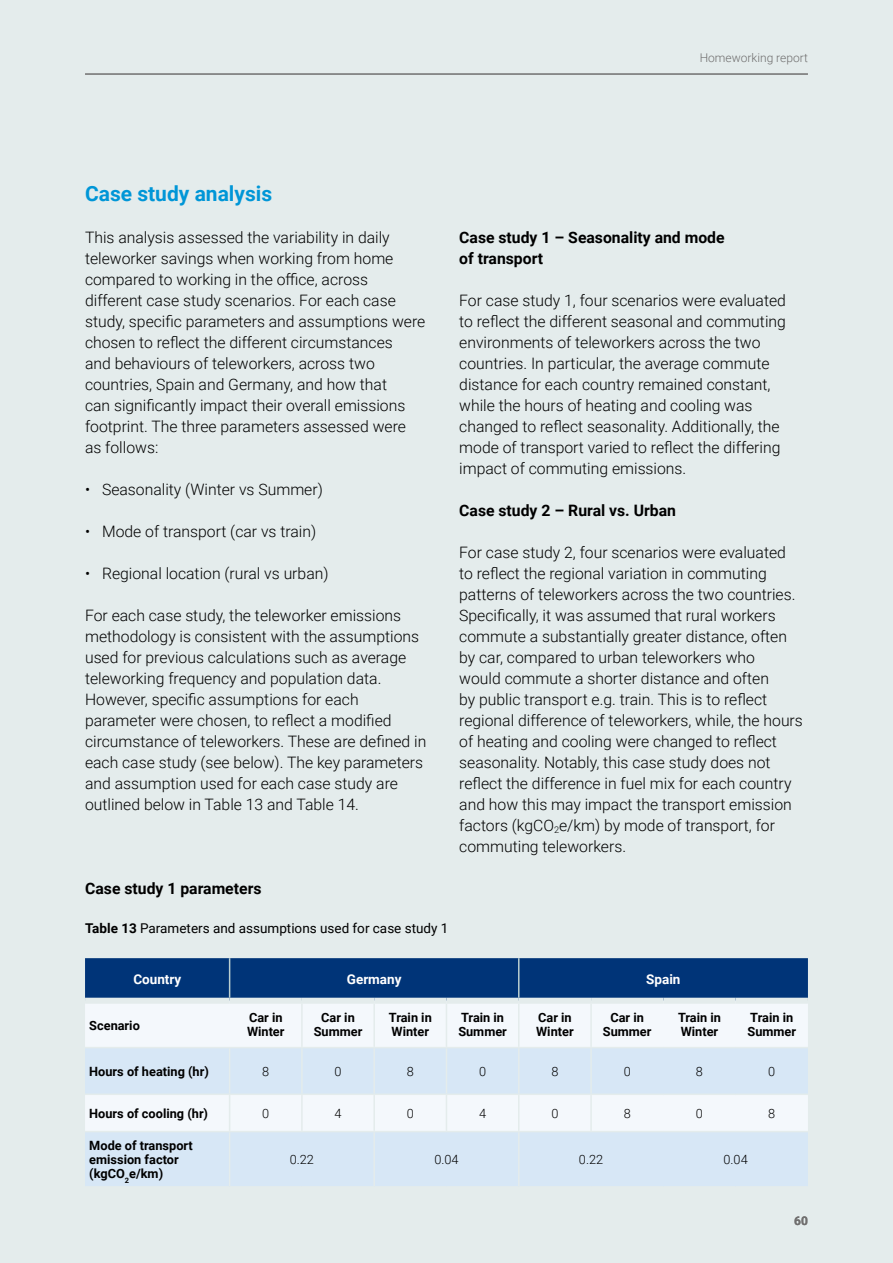
<style>
.page{position:relative;width:893px;height:1263px;background:#e4ecec}
.page>*{position:absolute;margin:0;border:0;box-sizing:border-box;transform-origin:0 0}
.Body_copy{font:700 21px "Roboto";color:#0096d7}
.Body_copy-2{font:300 15.75px/21px "Roboto";color:#000}
.Bullet_list{font:300 15.75px "Roboto";color:#000}
.Body_copy-3{font:700 15.75px/21px "Roboto";color:#000}
.Figure_header{font:13.5px "Roboto";color:#000}
.Table_copy_bold{font:700 13.5px "Roboto";color:#fff}
.Table_copy{font:700 12.75px/14.2px "Roboto";color:#000}
.Table_copy-2{font:300 12.75px "Roboto";color:#000}
.t1{font:300 12px "Roboto";color:#706f6f}
.t2{font:700 12px "Roboto";color:#706f6f}
.s1{font-weight:700}
</style>
<div class="page">
<hr style="left:85px;top:74px;width:723px;height:1px;background:#706f6f">
<div style="left:85px;top:958px;width:723px;height:40px;background:#003478"></div>
<div style="left:85px;top:1004px;width:723px;height:43px;background:#f4f8fc"></div>
<svg style="left:85px;top:1049px;width:723px;height:137px;fill:#d7e7f6"></svg>
<hr style="left:85px;top:1093px;width:145px;height:2px;background:#e4ecec">
<hr style="left:230px;top:1093px;width:72px;height:2px;background:#e4ecec">
<hr style="left:302px;top:1093px;width:72px;height:2px;background:#e4ecec">
<hr style="left:374px;top:1093px;width:72px;height:2px;background:#e4ecec">
<hr style="left:446px;top:1093px;width:73px;height:2px;background:#e4ecec">
<hr style="left:519px;top:1093px;width:72px;height:2px;background:#e4ecec">
<hr style="left:591px;top:1093px;width:72px;height:2px;background:#e4ecec">
<hr style="left:663px;top:1093px;width:73px;height:2px;background:#e4ecec">
<hr style="left:736px;top:1093px;width:72px;height:2px;background:#e4ecec">
<hr style="left:85px;top:1131px;width:145px;height:1px;background:#e4ecec">
<hr style="left:230px;top:1131px;width:72px;height:1px;background:#e4ecec">
<hr style="left:302px;top:1131px;width:72px;height:1px;background:#e4ecec">
<hr style="left:374px;top:1131px;width:72px;height:1px;background:#e4ecec">
<hr style="left:446px;top:1131px;width:73px;height:1px;background:#e4ecec">
<hr style="left:519px;top:1131px;width:72px;height:1px;background:#e4ecec">
<hr style="left:591px;top:1131px;width:72px;height:1px;background:#e4ecec">
<hr style="left:663px;top:1131px;width:73px;height:1px;background:#e4ecec">
<hr style="left:736px;top:1131px;width:72px;height:1px;background:#e4ecec">
<hr style="left:301px;top:1004px;width:2px;height:43px;background:#e4ecec">
<hr style="left:373px;top:1004px;width:2px;height:43px;background:#e4ecec">
<hr style="left:446px;top:1004px;width:1px;height:43px;background:#e4ecec">
<hr style="left:229px;top:1048px;width:1px;height:45px;background:#e4ecec">
<hr style="left:301px;top:1048px;width:2px;height:45px;background:#e4ecec">
<hr style="left:373px;top:1048px;width:2px;height:45px;background:#e4ecec">
<hr style="left:446px;top:1048px;width:1px;height:45px;background:#e4ecec">
<hr style="left:229px;top:1095px;width:1px;height:36px;background:#e4ecec">
<hr style="left:301px;top:1095px;width:2px;height:36px;background:#e4ecec">
<hr style="left:373px;top:1095px;width:2px;height:36px;background:#e4ecec">
<hr style="left:446px;top:1095px;width:1px;height:36px;background:#e4ecec">
<hr style="left:229px;top:1132px;width:1px;height:54px;background:#e4ecec">
<hr style="left:373px;top:1132px;width:2px;height:54px;background:#e4ecec">
<hr style="left:229px;top:958px;width:1px;height:40px;background:#bbcfd0">
<hr style="left:518px;top:1004px;width:1px;height:43px;background:#e4ecec">
<hr style="left:590px;top:1004px;width:2px;height:43px;background:#e4ecec">
<hr style="left:518px;top:1048px;width:1px;height:45px;background:#e4ecec">
<hr style="left:590px;top:1048px;width:2px;height:45px;background:#e4ecec">
<hr style="left:518px;top:1095px;width:1px;height:36px;background:#e4ecec">
<hr style="left:590px;top:1095px;width:2px;height:36px;background:#e4ecec">
<hr style="left:518px;top:1132px;width:1px;height:54px;background:#e4ecec">
<hr style="left:518px;top:958px;width:1px;height:40px;background:#bbcfd0">
<p class="t1" style="left:700px;top:49px;width:110px">Homeworking report</p>
<p class="Body_copy" style="left:85px;top:179px;width:189px">Case study analysis</p>
<p class="Body_copy-2" style="left:85px;top:226px;width:342px">This analysis assessed the variability in daily teleworker savings when working from home compared to working in the office, across different case study scenarios. For each case study, specific parameters and assumptions were chosen to reflect the different circumstances<br>and behaviours of teleworkers, across two countries, Spain and Germany, and how that<br>can significantly impact their overall emissions footprint. The three parameters assessed were as follows:</p>
<p class="Bullet_list" style="left:85px;top:478px;width:239px">• Seasonality (Winter vs Summer)</p>
<p class="Bullet_list" style="left:85px;top:520px;width:233px">• Mode of transport (car vs train)</p>
<p class="Bullet_list" style="left:85px;top:562px;width:245px">• Regional location (rural vs urban)</p>
<p class="Body_copy-2" style="left:85px;top:604px;width:343px">For each case study, the teleworker emissions methodology is consistent with the assumptions used for previous calculations such as average teleworking frequency and population data.<br>However, specific assumptions for each parameter were chosen, to reflect a modified circumstance of teleworkers. These are defined in each case study (see below). The key parameters and assumption used for each case study are outlined below in Table 13 and Table 14.</p>
<p class="Body_copy-3" style="left:459px;top:226px;width:267px">Case study 1 – Seasonality and mode of transport</p>
<p class="Body_copy-2" style="left:459px;top:289px;width:328px">For case study 1, four scenarios were evaluated to reflect the different seasonal and commuting environments of teleworkers across the two countries. In particular, the average commute distance for each country remained constant, while the hours of heating and cooling was changed to reflect seasonality. Additionally, the mode of transport varied to reflect the differing impact of commuting emissions.</p>
<p class="Body_copy-3" style="left:459px;top:499px;width:218px">Case study 2 – Rural vs. Urban</p>
<p class="Body_copy-2" style="left:459px;top:541px;width:345px">For case study 2, four scenarios were evaluated to reflect the regional variation in commuting patterns of teleworkers across the two countries.<br>Specifically, it was assumed that rural workers commute a substantially greater distance, often by car, compared to urban teleworkers who<br>would commute a shorter distance and often<br>by public transport e.g. train. This is to reflect regional difference of teleworkers, while, the hours of heating and cooling were changed to reflect seasonality. Notably, this case study does not reflect the difference in fuel mix for each country and how this may impact the transport emission factors (kgCO<sub>2</sub>e/km) by mode of transport, for commuting teleworkers.</p>
<p class="Body_copy-3" style="left:85px;top:877px;width:178px">Case study 1 parameters</p>
<p class="Figure_header" style="left:85px;top:918px;width:365px"><span class="s1">Table 13</span> Parameters and assumptions used for case study 1</p>
<p class="Table_copy_bold" style="left:133px;top:969px;width:49px">Country</p>
<p class="Table_copy_bold" style="left:347px;top:969px;width:56px">Germany</p>
<p class="Table_copy_bold" style="left:646px;top:969px;width:36px">Spain</p>
<p class="Table_copy" style="left:89px;top:1018px;width:52px">Scenario</p>
<p class="Table_copy" style="left:247px;top:1010px;width:39px">Car in<br>Winter</p>
<p class="Table_copy" style="left:314px;top:1010px;width:50px;text-align:center">Car in<br>Summer</p>
<p class="Table_copy" style="left:389px;top:1010px;width:44px">Train in<br>Winter</p>
<p class="Table_copy" style="left:458px;top:1010px;width:50px">Train in<br>Summer</p>
<p class="Table_copy" style="left:536px;top:1010px;width:39px">Car in<br>Winter</p>
<p class="Table_copy" style="left:603px;top:1010px;width:50px;text-align:center">Car in<br>Summer</p>
<p class="Table_copy" style="left:678px;top:1010px;width:44px">Train in<br>Winter</p>
<p class="Table_copy" style="left:747px;top:1010px;width:50px">Train in<br>Summer</p>
<p class="Table_copy" style="left:89px;top:1063px;width:121px">Hours of heating (hr)</p>
<p class="Table_copy-2" style="left:262px;top:1062px;width:9px">8</p>
<p class="Table_copy-2" style="left:334px;top:1062px;width:9px">0</p>
<p class="Table_copy-2" style="left:407px;top:1062px;width:9px">8</p>
<p class="Table_copy-2" style="left:479px;top:1062px;width:9px">0</p>
<p class="Table_copy-2" style="left:551px;top:1062px;width:9px">8</p>
<p class="Table_copy-2" style="left:624px;top:1062px;width:9px">0</p>
<p class="Table_copy-2" style="left:696px;top:1062px;width:9px">8</p>
<p class="Table_copy-2" style="left:768px;top:1062px;width:9px">0</p>
<p class="Table_copy" style="left:89px;top:1105px;width:120px">Hours of cooling (hr)</p>
<p class="Table_copy-2" style="left:262px;top:1104px;width:9px">0</p>
<p class="Table_copy-2" style="left:334px;top:1104px;width:9px">4</p>
<p class="Table_copy-2" style="left:407px;top:1104px;width:9px">0</p>
<p class="Table_copy-2" style="left:479px;top:1104px;width:9px">4</p>
<p class="Table_copy-2" style="left:551px;top:1104px;width:9px">0</p>
<p class="Table_copy-2" style="left:624px;top:1104px;width:9px">8</p>
<p class="Table_copy-2" style="left:696px;top:1104px;width:9px">0</p>
<p class="Table_copy-2" style="left:768px;top:1104px;width:9px">8</p>
<p class="Table_copy" style="left:89px;top:1137px;width:105px">Mode of transport emission factor (kgCO<sub>2</sub>e/km)</p>
<p class="Table_copy-2" style="left:290px;top:1150px;width:26px">0.22</p>
<p class="Table_copy-2" style="left:434px;top:1150px;width:26px">0.04</p>
<p class="Table_copy-2" style="left:579px;top:1150px;width:26px">0.22</p>
<p class="Table_copy-2" style="left:723px;top:1150px;width:26px">0.04</p>
<p class="t2" style="left:794px;top:1212px;width:15px">60</p>
</div>
